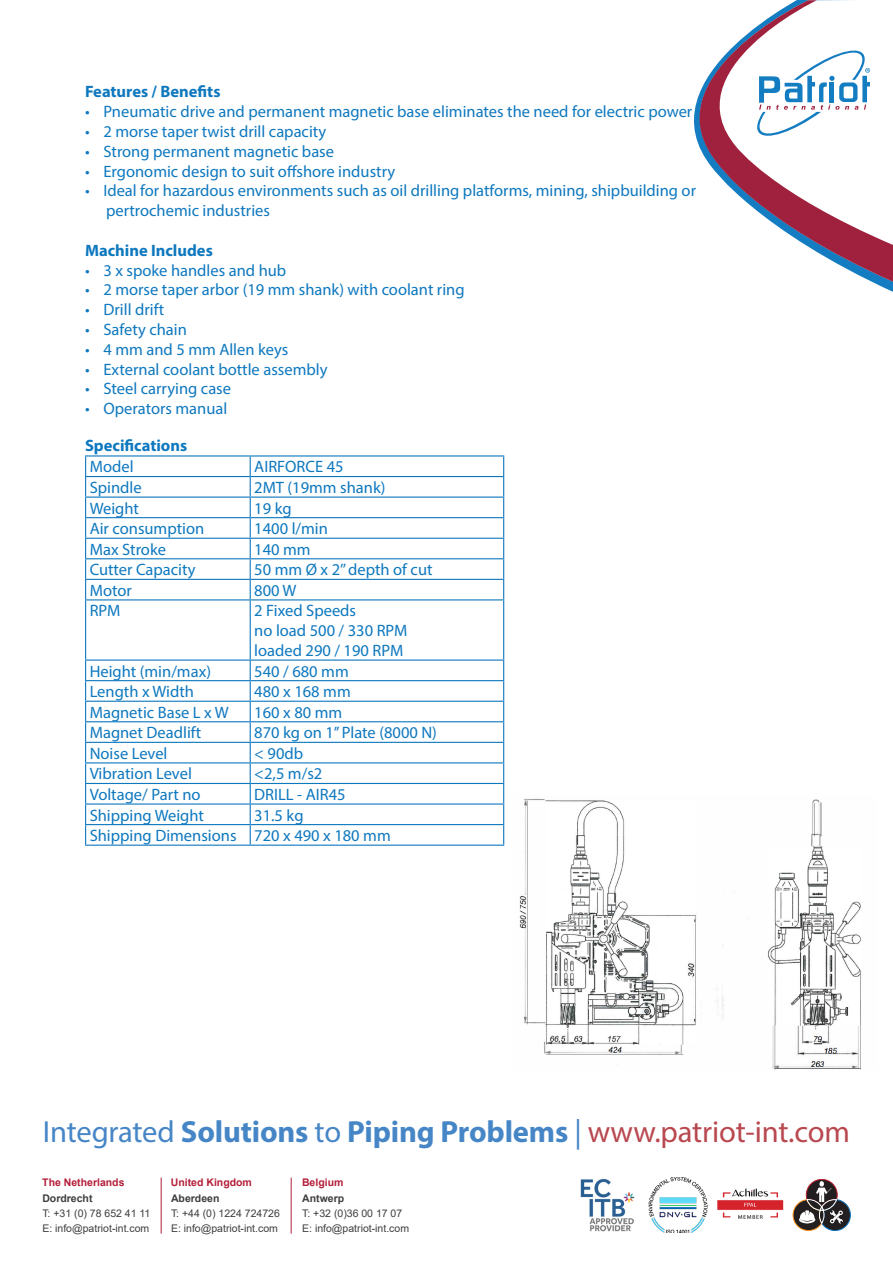
<style>
.page{position:relative;width:893px;height:1263px;background:#fff}
.page>*{position:absolute;margin:0;border:0;box-sizing:border-box;transform-origin:0 0}
.t1{font:700 30.6px "Myriad Pro";letter-spacing:-.005em;color:#4686c6}
.t2{font:16.5px "Myriad Pro";color:#0e78bf}
.t3{font:700 16.5px "Myriad Pro";color:#0e78bf}
.t4{font:10.5px/14.7px "Arial";color:#3e3e3f}
.t5{font:700 10.5px "Arial";color:#b41e3a}
.s1{font-weight:400}
.s2{font-weight:400;color:#b9484f}
.s3{font-weight:700}
</style>
<div class="page">
<svg style="left:694px;top:0;width:199px;height:282px"></svg>
<svg style="left:758px;top:45px;width:112px;height:96px"></svg>
<svg style="left:793px;top:1179px;width:58px;height:52px"></svg>
<hr style="left:161px;top:1177px;width:1px;height:56px;background:#b41e3a">
<hr style="left:291px;top:1177px;width:1px;height:56px;background:#b41e3a">
<img style="left:717px;top:1188px;width:67px;height:31px">
<img style="left:648px;top:1177px;width:60px;height:55px">
<img style="left:580px;top:1178px;width:54px;height:54px">
<hr style="left:85px;top:455px;width:165px;height:1px;background:#0e78bf">
<hr style="left:250px;top:455px;width:254px;height:1px;background:#0e78bf">
<hr style="left:85px;top:476px;width:165px;height:1px;background:#0e78bf">
<hr style="left:250px;top:476px;width:254px;height:1px;background:#0e78bf">
<hr style="left:85px;top:496px;width:165px;height:2px;background:#0e78bf">
<hr style="left:250px;top:496px;width:254px;height:2px;background:#0e78bf">
<hr style="left:85px;top:517px;width:165px;height:1px;background:#0e78bf">
<hr style="left:250px;top:517px;width:254px;height:1px;background:#0e78bf">
<hr style="left:85px;top:538px;width:165px;height:1px;background:#0e78bf">
<hr style="left:250px;top:538px;width:254px;height:1px;background:#0e78bf">
<hr style="left:85px;top:558px;width:165px;height:1px;background:#0e78bf">
<hr style="left:250px;top:558px;width:254px;height:1px;background:#0e78bf">
<hr style="left:85px;top:579px;width:165px;height:1px;background:#0e78bf">
<svg style="left:85px;top:456px;width:1px;height:143px"></svg>
<hr style="left:250px;top:579px;width:254px;height:1px;background:#0e78bf">
<svg style="left:250px;top:456px;width:1px;height:143px"></svg>
<svg style="left:503px;top:456px;width:1px;height:143px"></svg>
<hr style="left:85px;top:599px;width:165px;height:1px;background:#0e78bf">
<hr style="left:85px;top:600px;width:1px;height:59px;background:#0e78bf">
<hr style="left:250px;top:599px;width:254px;height:1px;background:#0e78bf">
<hr style="left:250px;top:600px;width:1px;height:59px;background:#0e78bf">
<hr style="left:503px;top:600px;width:1px;height:59px;background:#0e78bf">
<hr style="left:85px;top:659px;width:165px;height:2px;background:#0e78bf">
<hr style="left:250px;top:659px;width:254px;height:2px;background:#0e78bf">
<hr style="left:85px;top:680px;width:165px;height:1px;background:#0e78bf">
<hr style="left:250px;top:680px;width:254px;height:1px;background:#0e78bf">
<hr style="left:85px;top:701px;width:165px;height:1px;background:#0e78bf">
<hr style="left:250px;top:701px;width:254px;height:1px;background:#0e78bf">
<hr style="left:85px;top:721px;width:165px;height:1px;background:#0e78bf">
<hr style="left:250px;top:721px;width:254px;height:1px;background:#0e78bf">
<hr style="left:85px;top:742px;width:165px;height:1px;background:#0e78bf">
<hr style="left:250px;top:742px;width:254px;height:1px;background:#0e78bf">
<hr style="left:85px;top:762px;width:165px;height:1px;background:#0e78bf">
<hr style="left:250px;top:762px;width:254px;height:1px;background:#0e78bf">
<hr style="left:85px;top:783px;width:165px;height:1px;background:#0e78bf">
<hr style="left:250px;top:783px;width:254px;height:1px;background:#0e78bf">
<hr style="left:85px;top:803px;width:165px;height:2px;background:#0e78bf">
<hr style="left:250px;top:803px;width:254px;height:2px;background:#0e78bf">
<hr style="left:85px;top:824px;width:165px;height:1px;background:#0e78bf">
<svg style="left:85px;top:661px;width:1px;height:184px"></svg>
<hr style="left:250px;top:824px;width:254px;height:1px;background:#0e78bf">
<svg style="left:250px;top:661px;width:1px;height:184px"></svg>
<svg style="left:503px;top:661px;width:1px;height:184px"></svg>
<hr style="left:85px;top:845px;width:165px;height:1px;background:#0e78bf">
<hr style="left:250px;top:845px;width:254px;height:1px;background:#0e78bf">
<img style="left:519px;top:798px;width:342px;height:272px">
<p class="t3" style="left:85px;top:81px;width:137px">Features / Benefits</p>
<p class="t2" style="left:85px;top:102px;width:609px">• Pneumatic drive and permanent magnetic base eliminates the need for electric power</p>
<p class="t2" style="left:85px;top:121px;width:243px">• 2 morse taper twist drill capacity</p>
<p class="t2" style="left:85px;top:141px;width:251px">• Strong permanent magnetic base</p>
<p class="t2" style="left:85px;top:161px;width:312px">• Ergonomic design to suit offshore industry</p>
<p class="t2" style="left:85px;top:181px;width:613px">• Ideal for hazardous environments such as oil drilling platforms, mining, shipbuilding or</p>
<p class="t2" style="left:106px;top:201px;width:166px">pertrochemic industries</p>
<p class="t3" style="left:85px;top:239px;width:129px">Machine Includes</p>
<p class="t2" style="left:85px;top:260px;width:203px">• 3 x spoke handles and hub</p>
<p class="t2" style="left:85px;top:280px;width:381px">• 2 morse taper arbor (19 mm shank) with coolant ring</p>
<p class="t2" style="left:85px;top:300px;width:81px">• Drill drift</p>
<p class="t2" style="left:85px;top:319px;width:103px">• Safety chain</p>
<p class="t2" style="left:85px;top:339px;width:205px">• 4 mm and 5 mm Allen keys</p>
<p class="t2" style="left:85px;top:359px;width:244px">• External coolant bottle assembly</p>
<p class="t2" style="left:85px;top:379px;width:148px">• Steel carrying case</p>
<p class="t2" style="left:85px;top:399px;width:144px">• Operators manual</p>
<p class="t3" style="left:85px;top:435px;width:104px">Specifications</p>
<p class="t2" style="left:90px;top:457px;width:45px">Model</p>
<p class="t2" style="left:254px;top:457px;width:91px">AIRFORCE 45</p>
<p class="t2" style="left:90px;top:477px;width:54px">Spindle</p>
<p class="t2" style="left:254px;top:477px;width:133px">2MT (19mm shank)</p>
<p class="t2" style="left:90px;top:498px;width:51px">Weight</p>
<p class="t2" style="left:254px;top:498px;width:39px">19 kg</p>
<p class="t2" style="left:90px;top:518px;width:116px">Air consumption</p>
<p class="t2" style="left:254px;top:518px;width:75px">1400 l/min</p>
<p class="t2" style="left:90px;top:539px;width:78px">Max Stroke</p>
<p class="t2" style="left:254px;top:539px;width:58px">140 mm</p>
<p class="t2" style="left:90px;top:559px;width:107px">Cutter Capacity</p>
<p class="t2" style="left:254px;top:559px;width:180px">50 mm Ø x 2’’ depth of cut</p>
<p class="t2" style="left:90px;top:580px;width:44px">Motor</p>
<p class="t2" style="left:254px;top:580px;width:44px">800 W</p>
<p class="t2" style="left:90px;top:601px;width:32px">RPM</p>
<p class="t2" style="left:254px;top:601px;width:103px">2 Fixed Speeds</p>
<p class="t2" style="left:254px;top:620px;width:155px">no load 500 / 330 RPM</p>
<p class="t2" style="left:254px;top:640px;width:150px">loaded 290 / 190 RPM</p>
<p class="t2" style="left:90px;top:661px;width:123px">Height (min/max)</p>
<p class="t2" style="left:254px;top:661px;width:96px">540 / 680 mm</p>
<p class="t2" style="left:90px;top:681px;width:106px">Length x Width</p>
<p class="t2" style="left:254px;top:681px;width:98px">480 x 168 mm</p>
<p class="t2" style="left:90px;top:702px;width:141px">Magnetic Base L x W</p>
<p class="t2" style="left:254px;top:702px;width:89px">160 x 80 mm</p>
<p class="t2" style="left:90px;top:722px;width:113px">Magnet Deadlift</p>
<p class="t2" style="left:254px;top:722px;width:184px">870 kg on 1’’ Plate (8000 N)</p>
<p class="t2" style="left:90px;top:743px;width:79px">Noise Level</p>
<p class="t2" style="left:254px;top:743px;width:50px">&lt; 90db</p>
<p class="t2" style="left:90px;top:764px;width:104px">Vibration Level</p>
<p class="t2" style="left:254px;top:764px;width:70px">&lt;2,5 m/s2</p>
<p class="t2" style="left:90px;top:784px;width:112px">Voltage/ Part no</p>
<p class="t2" style="left:254px;top:784px;width:93px">DRILL - AIR45</p>
<p class="t2" style="left:90px;top:805px;width:116px">Shipping Weight</p>
<p class="t2" style="left:254px;top:805px;width:51px">31.5 kg</p>
<p class="t2" style="left:90px;top:825px;width:148px">Shipping Dimensions</p>
<p class="t2" style="left:254px;top:825px;width:138px">720 x 490 x 180 mm</p>
<p class="t1" style="left:43px;top:1111px;width:809px"><span class="s1">Integrated</span> Solutions <span class="s1">to</span> Piping Problems <span class="s1">|</span> <span class="s2">www.patriot-int.com</span></p>
<p class="t5" style="left:42px;top:1175px;width:84px">The Netherlands</p>
<p class="t5" style="left:171px;top:1175px;width:83px">United Kingdom</p>
<p class="t5" style="left:302px;top:1175px;width:43px">Belgium</p>
<p class="t4" style="left:42px;top:1191px;width:110px"><span class="s3">Dordrecht<br></span>T: +31 (0) 78 652 41 11<br>E: info@patriot-int.com</p>
<p class="t4" style="left:302px;top:1191px;width:108px"><span class="s3">Antwerp<br></span>T: +32 (0)36 00 17 07<br>E: info@patriot-int.com</p>
<p class="t4" style="left:171px;top:1191px;width:110px"><span class="s3">Aberdeen<br></span>T: +44 (0) 1224 724726<br>E: info@patriot-int.com</p>
</div>
